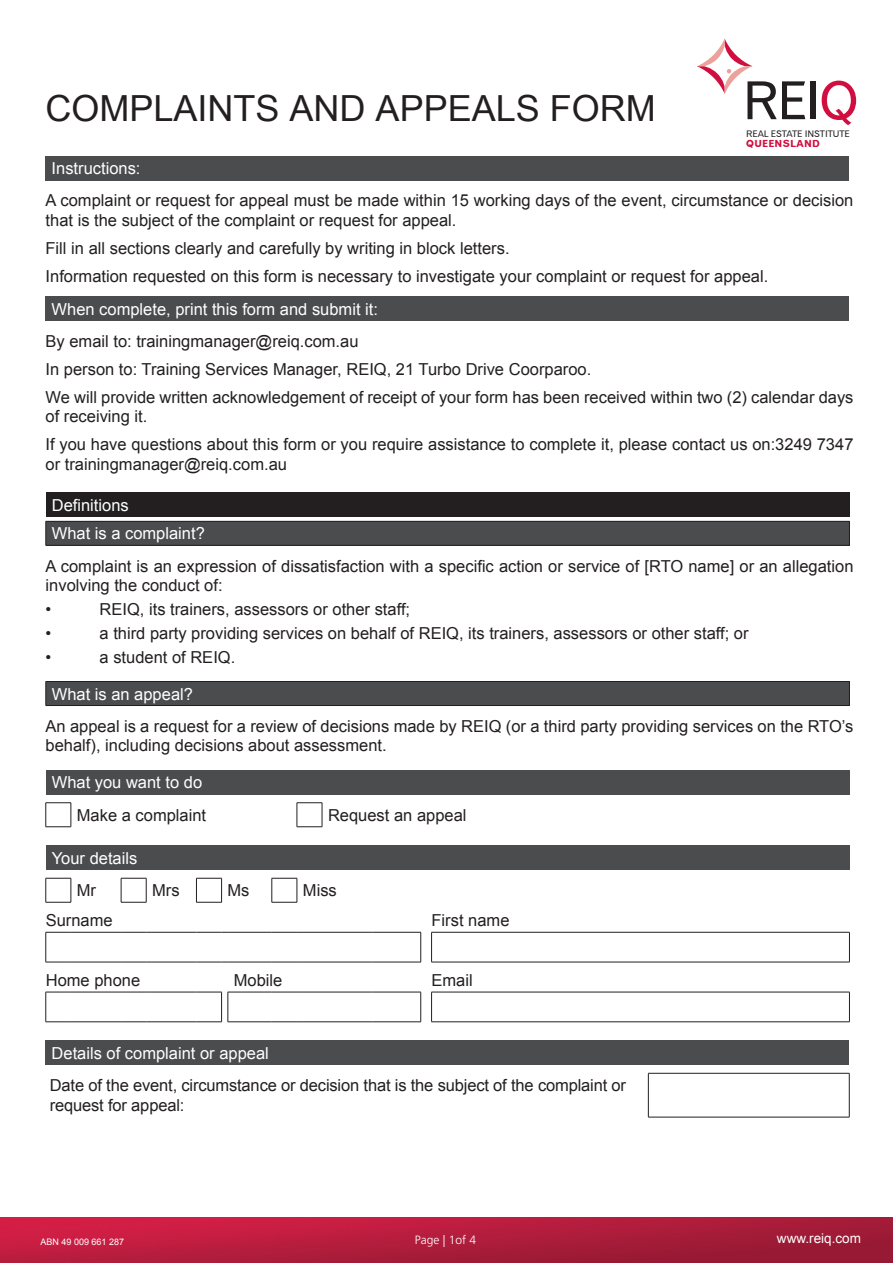
<style>
.page{position:relative;width:893px;height:1263px;background:#fff}
.page>*{position:absolute;margin:0;border:0;box-sizing:border-box;transform-origin:0 0}
.t1{font:52.2px "Gothic 720 BT Roman B";color:#231f20}
.Main_Heading{font:36px "Arial Unicode MS";color:#231f20}
.t2{font:16.5px/19.5px "Arial";color:#231f20}
.t3{font:16.5px "Arial";color:#fff}
.t4{font:13.5px "Arial";color:#fff}
.STB-Body{font:300 12px "Frutiger LT Std";color:#fff}
.t5{font:9.9px "Gothic 720 BT Bold B";letter-spacing:.03em;color:#d10e40}
.t6{font:9.15px "Gothic 720 BT Roman B";letter-spacing:-.01em;color:#231f20}
.t7{font:9px "Arial";color:#fff}
.s1{color:#d10e40}
</style>
<div class="page">
<img style="left:0;top:1217px;width:893px;height:46px">
<div style="left:46px;top:156px;width:803px;height:24px;background:#4b4c4d"></div>
<div style="left:46px;top:296px;width:803px;height:24px;background:#4b4c4d"></div>
<div style="left:46px;top:493px;width:803px;height:24px;background:#231f20"></div>
<div style="left:46px;top:521px;width:803px;height:24px;background:#4b4c4d"></div>
<hr style="left:46px;top:521px;width:804px;height:1px;background:#231f20">
<svg style="left:46px;top:522px;width:1px;height:23px"></svg>
<svg style="left:849px;top:522px;width:1px;height:23px"></svg>
<hr style="left:46px;top:545px;width:804px;height:1px;background:#231f20">
<div style="left:46px;top:681px;width:803px;height:24px;background:#4b4c4d"></div>
<hr style="left:46px;top:681px;width:804px;height:1px;background:#231f20">
<svg style="left:46px;top:682px;width:1px;height:23px"></svg>
<svg style="left:849px;top:682px;width:1px;height:23px"></svg>
<hr style="left:46px;top:705px;width:804px;height:1px;background:#231f20">
<div style="left:46px;top:770px;width:803px;height:24px;background:#4b4c4d"></div>
<svg style="left:46px;top:802px;width:26px;height:25px"></svg>
<svg style="left:297px;top:802px;width:26px;height:25px"></svg>
<div style="left:46px;top:846px;width:803px;height:24px;background:#4b4c4d"></div>
<svg style="left:47px;top:992px;width:24px;height:1px"></svg>
<hr style="left:46px;top:992px;width:1px;height:30px;background:#231f20">
<hr style="left:71px;top:992px;width:50px;height:1px;background:#231f20">
<svg style="left:121px;top:992px;width:25px;height:1px"></svg>
<hr style="left:146px;top:992px;width:50px;height:1px;background:#231f20">
<svg style="left:196px;top:992px;width:25px;height:1px"></svg>
<hr style="left:221px;top:992px;width:1px;height:30px;background:#231f20">
<svg style="left:46px;top:1021px;width:25px;height:1px"></svg>
<hr style="left:71px;top:1021px;width:50px;height:1px;background:#231f20">
<svg style="left:121px;top:1021px;width:25px;height:1px"></svg>
<hr style="left:146px;top:1021px;width:50px;height:1px;background:#231f20">
<svg style="left:196px;top:1021px;width:26px;height:1px"></svg>
<hr style="left:431px;top:992px;width:419px;height:1px;background:#231f20">
<hr style="left:431px;top:992px;width:1px;height:30px;background:#231f20">
<hr style="left:849px;top:992px;width:1px;height:30px;background:#231f20">
<hr style="left:431px;top:1021px;width:419px;height:1px;background:#231f20">
<svg style="left:47px;top:932px;width:24px;height:1px"></svg>
<hr style="left:46px;top:932px;width:1px;height:30px;background:#231f20">
<hr style="left:71px;top:932px;width:50px;height:1px;background:#231f20">
<svg style="left:121px;top:932px;width:25px;height:1px"></svg>
<hr style="left:146px;top:932px;width:50px;height:1px;background:#231f20">
<svg style="left:196px;top:932px;width:32px;height:1px"></svg>
<hr style="left:228px;top:932px;width:44px;height:1px;background:#231f20">
<svg style="left:272px;top:932px;width:25px;height:1px"></svg>
<hr style="left:297px;top:932px;width:75px;height:1px;background:#231f20">
<hr style="left:372px;top:932px;width:49px;height:1px;background:#231f20">
<hr style="left:420px;top:932px;width:1px;height:30px;background:#231f20">
<svg style="left:46px;top:962px;width:25px;height:1px"></svg>
<hr style="left:71px;top:962px;width:50px;height:1px;background:#231f20">
<svg style="left:121px;top:962px;width:25px;height:1px"></svg>
<hr style="left:146px;top:962px;width:50px;height:1px;background:#231f20">
<svg style="left:196px;top:962px;width:32px;height:1px"></svg>
<hr style="left:228px;top:962px;width:44px;height:1px;background:#231f20">
<svg style="left:272px;top:962px;width:25px;height:1px"></svg>
<hr style="left:297px;top:962px;width:75px;height:1px;background:#231f20">
<hr style="left:372px;top:962px;width:49px;height:1px;background:#231f20">
<hr style="left:431px;top:932px;width:419px;height:1px;background:#231f20">
<hr style="left:431px;top:932px;width:1px;height:30px;background:#231f20">
<hr style="left:849px;top:932px;width:1px;height:30px;background:#231f20">
<hr style="left:431px;top:962px;width:419px;height:1px;background:#231f20">
<svg style="left:46px;top:878px;width:26px;height:25px"></svg>
<svg style="left:121px;top:878px;width:26px;height:25px"></svg>
<svg style="left:196px;top:878px;width:26px;height:25px"></svg>
<svg style="left:272px;top:878px;width:26px;height:25px"></svg>
<hr style="left:228px;top:992px;width:44px;height:1px;background:#231f20">
<hr style="left:228px;top:992px;width:1px;height:30px;background:#231f20">
<svg style="left:272px;top:992px;width:25px;height:1px"></svg>
<hr style="left:297px;top:992px;width:75px;height:1px;background:#231f20">
<hr style="left:372px;top:992px;width:49px;height:1px;background:#231f20">
<hr style="left:420px;top:992px;width:1px;height:30px;background:#231f20">
<hr style="left:228px;top:1021px;width:44px;height:1px;background:#231f20">
<svg style="left:272px;top:1021px;width:25px;height:1px"></svg>
<hr style="left:297px;top:1021px;width:75px;height:1px;background:#231f20">
<hr style="left:372px;top:1021px;width:49px;height:1px;background:#231f20">
<div style="left:46px;top:1041px;width:803px;height:24px;background:#4b4c4d"></div>
<hr style="left:648px;top:1073px;width:201px;height:1px;background:#231f20">
<hr style="left:648px;top:1073px;width:1px;height:44px;background:#231f20">
<hr style="left:849px;top:1073px;width:1px;height:44px;background:#231f20">
<hr style="left:648px;top:1117px;width:201px;height:1px;background:#231f20">
<svg style="left:697px;top:38px;width:55px;height:56px"></svg>
<p class="Main_Heading" style="left:46px;top:82px;width:612px">COMPLAINTS AND APPEALS FORM</p>
<p class="t1" style="left:742px;top:69px;width:118px">REI<span class="s1">Q</span></p>
<p class="t6" style="left:746px;top:128px;width:105px">REAL ESTATE INSTITUTE</p>
<p class="t5" style="left:746px;top:137px;width:75px">QUEENSLAND</p>
<p class="t3" style="left:52px;top:158px;width:90px">Instructions:</p>
<p class="t2" style="left:46px;top:191px;width:809px">A complaint or request for appeal must be made within 15 working days of the event, circumstance or decision that is the subject of the complaint or request for appeal.</p>
<p class="t2" style="left:46px;top:239px;width:465px">Fill in all sections clearly and carefully by writing in block letters.</p>
<p class="t2" style="left:46px;top:267px;width:724px">Information requested on this form is necessary to investigate your complaint or request for appeal.</p>
<p class="t3" style="left:52px;top:298px;width:328px">When complete, print this form and submit it:</p>
<p class="t2" style="left:46px;top:331px;width:314px">By email to: trainingmanager@reiq.com.au</p>
<p class="t2" style="left:46px;top:359px;width:547px">In person to: Training Services Manager, REIQ, 21 Turbo Drive Coorparoo.</p>
<p class="t2" style="left:46px;top:387px;width:809px">We will provide written acknowledgement of receipt of your form has been received within two (2) calendar days of receiving it.</p>
<p class="t2" style="left:46px;top:435px;width:809px">If you have questions about this form or you require assistance to complete it, please contact us on:3249 7347 or trainingmanager@reiq.com.au</p>
<p class="t3" style="left:52px;top:494px;width:79px">Definitions</p>
<p class="t3" style="left:52px;top:523px;width:155px">What is a complaint?</p>
<p class="t2" style="left:46px;top:556px;width:809px">A complaint is an expression of dissatisfaction with a specific action or service of [RTO name] or an allegation involving the conduct of:</p>
<p class="t2" style="left:46px;top:600px;width:7px">•</p>
<p class="t2" style="left:100px;top:600px;width:312px">REIQ, its trainers, assessors or other staff;</p>
<p class="t2" style="left:46px;top:623px;width:7px">•</p>
<p class="t2" style="left:100px;top:623px;width:650px">a third party providing services on behalf of REIQ, its trainers, assessors or other staff; or</p>
<p class="t2" style="left:46px;top:647px;width:7px">•</p>
<p class="t2" style="left:100px;top:647px;width:137px">a student of REIQ.</p>
<p class="t3" style="left:52px;top:683px;width:143px">What is an appeal?</p>
<p class="t2" style="left:46px;top:717px;width:809px">An appeal is a request for a review of decisions made by REIQ (or a third party providing services on the RTO’s behalf), including decisions about assessment.</p>
<p class="t3" style="left:52px;top:772px;width:152px">What you want to do</p>
<p class="t2" style="left:77px;top:805px;width:131px">Make a complaint</p>
<p class="t2" style="left:328px;top:805px;width:140px">Request an appeal</p>
<p class="t3" style="left:52px;top:847px;width:87px">Your details</p>
<p class="t2" style="left:77px;top:881px;width:21px">Mr</p>
<p class="t2" style="left:152px;top:881px;width:29px">Mrs</p>
<p class="t2" style="left:228px;top:881px;width:23px">Ms</p>
<p class="t2" style="left:303px;top:881px;width:35px">Miss</p>
<p class="t2" style="left:46px;top:911px;width:68px">Surname</p>
<p class="t2" style="left:432px;top:911px;width:79px">First name</p>
<p class="t2" style="left:46px;top:971px;width:96px">Home phone</p>
<p class="t2" style="left:234px;top:971px;width:50px">Mobile</p>
<p class="t2" style="left:432px;top:971px;width:43px">Email</p>
<p class="t3" style="left:52px;top:1042px;width:219px">Details of complaint or appeal</p>
<p class="t2" style="left:50px;top:1076px;width:578px">Date of the event, circumstance or decision that is the subject of the complaint or request for appeal:</p>
<p class="t7" style="left:41px;top:1236px;width:85px">ABN 49 009 661 287</p>
<p class="t4" style="left:777px;top:1229px;width:86px">www.reiq.com</p>
<p class="STB-Body" style="left:415px;top:1233px;width:63px">Page | 1of 4</p>
</div>
